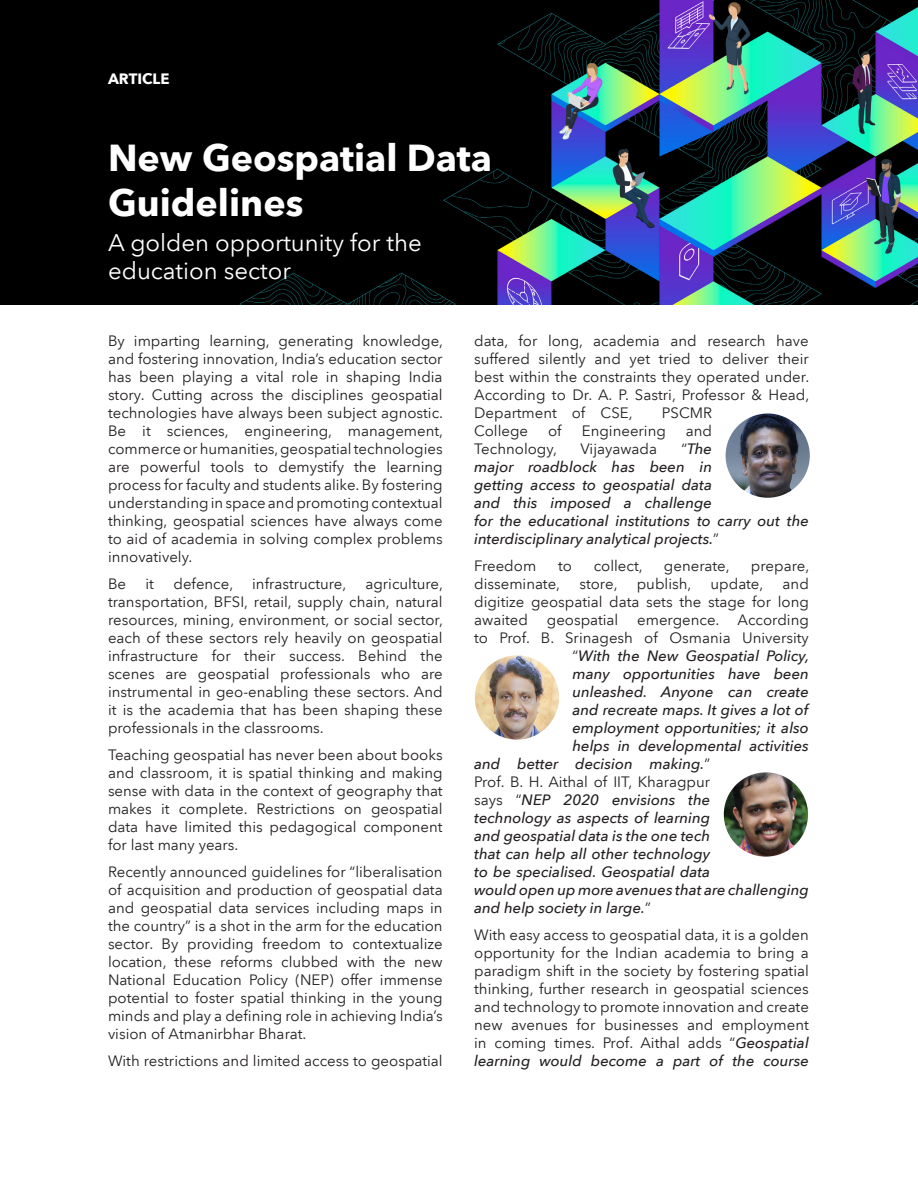
<style>
.page{position:relative;width:918px;height:1188px;background:#fff}
.page>*{position:absolute;margin:0;border:0;box-sizing:border-box;transform-origin:0 0}
.t1{font:700 37.5px/45px "Avenir Next LT Pro";color:#fff}
.t2{font:24px/28.8px "Avenir Next LT Pro";color:#fff}
.t3{font:15px/18px "Avenir Next LT Pro";color:#231f20;text-align:justify}
.t4{font:italic 500 15px/18px "Avenir Next LT Pro";color:#231f20}
.t5{font:700 15px "Avenir Next LT Pro";color:#fff}
.s1{font-weight:400;font-style:normal}
.s2{font-weight:500;font-style:italic}
</style>
<div class="page">
<img style="left:0;top:0;width:918px;height:304px">
<img style="left:726px;top:414px;width:84px;height:84px;border-radius:42px">
<img style="left:475px;top:655px;width:84px;height:85px;border-radius:42px">
<img style="left:724px;top:772px;width:84px;height:85px;border-radius:42px">
<p class="t5" style="left:108px;top:70px;width:63px">ARTICLE</p>
<p class="t1" style="left:108px;top:135px;width:385px">New Geospatial Data<br>Guidelines</p>
<p class="t2" style="left:108px;top:228px;width:315px">A golden opportunity for the education sector</p>
<p class="t3" style="left:108px;top:332px;width:337px">By imparting learning, generating knowledge, and fostering innovation, India’s education sector has been playing a vital role in shaping India story. Cutting across the disciplines geospatial technologies have always been subject agnostic.<br>Be it sciences, engineering, management, commerce or humanities, geospatial technologies are powerful tools to demystify the learning process for faculty and students alike. By fostering understanding in space and promoting contextual thinking, geospatial sciences have always come to aid of academia in solving complex problems innovatively.</p>
<p class="t3" style="left:108px;top:575px;width:20px">Be</p>
<p class="t3" style="left:146px;top:575px;width:10px">it</p>
<p class="t3" style="left:173px;top:575px;width:61px">defence,</p>
<p class="t3" style="left:252px;top:575px;width:96px">infrastructure,</p>
<p class="t3" style="left:108px;top:575px;width:337px;text-indent:257px">agriculture, transportation, BFSI, retail, supply chain, natural resources, mining, environment, or social sector, each of these sectors rely heavily on geospatial infrastructure for their success. Behind the scenes are geospatial professionals who are instrumental in geo-enabling these sectors. And it is the academia that has been shaping these professionals in the classrooms.</p>
<p class="t3" style="left:108px;top:746px;width:336px">Teaching geospatial has never been about books and classroom, it is spatial thinking and making sense with data in the context of geography that makes it complete. Restrictions on geospatial data have limited this pedagogical component for last many years.</p>
<p class="t3" style="left:108px;top:863px;width:336px">Recently announced guidelines for “liberalisation of acquisition and production of geospatial data and geospatial data services including maps in the country” is a shot in the arm for the education sector. By providing freedom to contextualize location, these reforms clubbed with the new National Education Policy (NEP) offer immense potential to foster spatial thinking in the young minds and play a defining role in achieving India’s vision of Atmanirbhar Bharat.</p>
<p class="t3" style="left:108px;top:1052px;width:336px">With restrictions and limited access to geospatial</p>
<p class="t3" style="left:474px;top:332px;width:337px">data, for long, academia and research have suffered silently and yet tried to deliver their best within the constraints they operated under.<br>According to Dr. A. P. Sastri, Professor &amp; Head, Department of CSE,</p>
<p class="t3" style="left:662px;top:404px;width:52px">PSCMR</p>
<p class="t3" style="left:474px;top:422px;width:55px">College</p>
<p class="t3" style="left:548px;top:422px;width:15px">of</p>
<p class="t3" style="left:582px;top:422px;width:86px">Engineering</p>
<p class="t3" style="left:686px;top:422px;width:28px">and</p>
<p class="t3" style="left:474px;top:440px;width:84px">Technology,</p>
<p class="t3" style="left:581px;top:440px;width:78px">Vijayawada</p>
<p class="t4" style="left:474px;top:440px;width:336px;text-indent:207px"><span class="s1">“</span>The<br>major roadblock has been in<br>getting access to geospatial data<br>and this imposed a challenge<br>for the educational institutions to carry out the interdisciplinary analytical projects.<span class="s1">”</span></p>
<p class="t3" style="left:474px;top:557px;width:64px">Freedom</p>
<p class="t3" style="left:558px;top:557px;width:15px">to</p>
<p class="t3" style="left:594px;top:557px;width:50px">collect,</p>
<p class="t3" style="left:664px;top:557px;width:67px">generate,</p>
<p class="t3" style="left:751px;top:557px;width:60px">prepare,</p>
<p class="t3" style="left:474px;top:575px;width:88px">disseminate,</p>
<p class="t3" style="left:579px;top:575px;width:40px">store,</p>
<p class="t3" style="left:637px;top:575px;width:56px">publish,</p>
<p class="t3" style="left:711px;top:575px;width:54px">update,</p>
<p class="t3" style="left:474px;top:575px;width:336px;text-indent:308px">and digitize geospatial data sets the stage for long awaited</p>
<p class="t3" style="left:547px;top:611px;width:73px">geospatial</p>
<p class="t3" style="left:637px;top:611px;width:173px">emergence. According</p>
<p class="t3" style="left:474px;top:629px;width:336px">to Prof. B. Srinagesh of Osmania University</p>
<p class="t4" style="left:573px;top:647px;width:238px"><span class="s1">“</span>With the New Geospatial Policy,</p>
<p class="t4" style="left:573px;top:665px;width:238px">many opportunities have been</p>
<p class="t4" style="left:573px;top:683px;width:238px">unleashed. Anyone can create</p>
<p class="t4" style="left:573px;top:701px;width:238px">and recreate maps. It gives a lot of</p>
<p class="t4" style="left:573px;top:719px;width:238px">employment opportunities; it also</p>
<p class="t4" style="left:573px;top:737px;width:238px">helps in developmental activities</p>
<p class="t4" style="left:474px;top:755px;width:238px">and better decision making.<span class="s1">”</span></p>
<p class="t3" style="left:474px;top:773px;width:238px">Prof. B. H. Aithal of IIT, Kharagpur</p>
<p class="t4" style="left:474px;top:791px;width:238px"><span class="s1">says “</span>NEP 2020 envisions the</p>
<p class="t4" style="left:474px;top:809px;width:238px">technology as aspects of learning</p>
<p class="t4" style="left:474px;top:827px;width:238px">and geospatial data is the one tech</p>
<p class="t4" style="left:474px;top:845px;width:238px">that can help all other technology</p>
<p class="t4" style="left:474px;top:863px;width:238px">to be specialised. Geospatial data</p>
<p class="t4" style="left:474px;top:881px;width:336px">would open up more avenues that are challenging</p>
<p class="t4" style="left:474px;top:899px;width:178px">and help society in large.<span class="s1">”</span></p>
<p class="t3" style="left:474px;top:926px;width:336px">With easy access to geospatial data, it is a golden opportunity for the Indian academia to bring a paradigm shift in the society by fostering spatial thinking, further research in geospatial sciences and technology to promote innovation and create new avenues for businesses and employment in coming times. Prof. Aithal adds “<span class="s2">Geospatial learning would become a part of the course</span></p>
</div>
